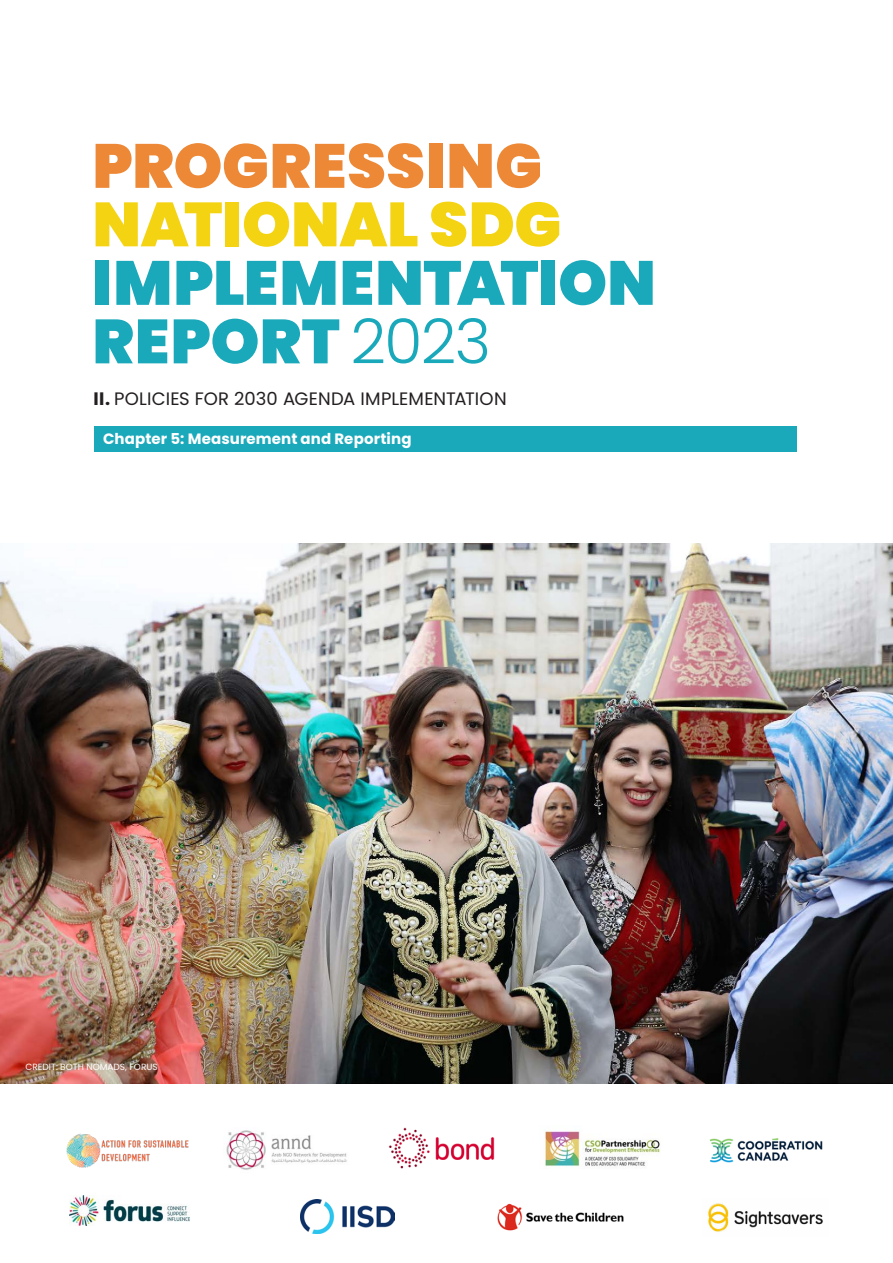
<style>
.page{position:relative;width:893px;height:1263px;background:#fff}
.page>*{position:absolute;margin:0;border:0;box-sizing:border-box;transform-origin:0 0}
.t1{font:900 62.1px/58.5px "Poppins Latin";letter-spacing:.005em;color:#19a9bb}
.t2{font:18px "Poppins Latin";color:#231f20}
.t3{font:700 15px "Poppins Latin";letter-spacing:.01em;color:#fff}
.body_copy{font:9px "Poppins Latin";color:#fff}
.s1{color:#ed8836}
.s2{color:#f4d412}
.s3{font-weight:300}
.s4{font-weight:700}
</style>
<div class="page">
<img style="left:0;top:543px;width:893px;height:540px">
<img style="left:66px;top:1133px;width:123px;height:35px">
<img style="left:226px;top:1130px;width:121px;height:40px">
<img style="left:301px;top:1200px;width:94px;height:33px">
<img style="left:388px;top:1127px;width:107px;height:42px">
<img style="left:545px;top:1131px;width:116px;height:36px">
<img style="left:497px;top:1203px;width:127px;height:28px">
<img style="left:709px;top:1138px;width:114px;height:25px">
<img style="left:708px;top:1203px;width:115px;height:29px">
<img style="left:69px;top:1195px;width:121px;height:30px">
<div style="left:94px;top:426px;width:702px;height:26px;background:#19a9bb"></div>
<p class="t1" style="left:92px;top:137px;width:565px"><span class="s1">PROGRESSING<br></span><span class="s2">NATIONAL SDG<br></span>IMPLEMENTATION<br>REPORT <span class="s3">2023</span></p>
<p class="t2" style="left:94px;top:387px;width:415px"><span class="s4">II.</span> POLICIES FOR 2030 AGENDA IMPLEMENTATION</p>
<p class="t3" style="left:103px;top:429px;width:310px">Chapter 5: Measurement and Reporting</p>
<p class="body_copy" style="left:26px;top:1061px;width:134px">CREDIT: BOTH NOMADS, FORUS</p>
</div>
